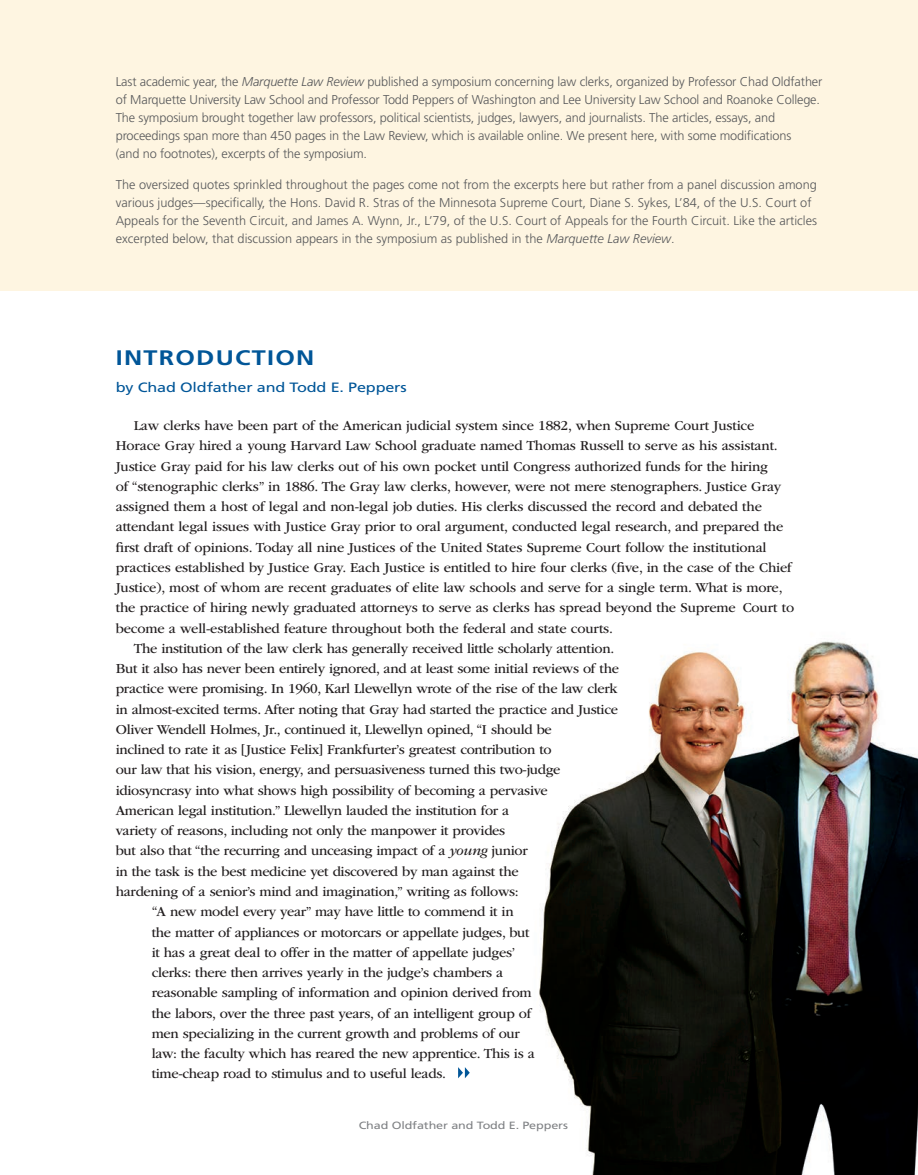
<style>
.page{position:relative;width:918px;height:1175px;background:#fff}
.page>*{position:absolute;margin:0;border:0;box-sizing:border-box;transform-origin:0 0}
.Subhead_F_11{font:700 21px "Frutiger LT Std";letter-spacing:.05em;color:#015698;scale:1.2 1}
.Body_GB{font:14.25px/20.2px "ITC Garamond Std";letter-spacing:-.02em;color:#231f20}
.Subhead_F_11-2{font:13.5px "Frutiger LT Std";letter-spacing:-.01em;color:#015698;scale:1.2 1}
.Body_GB-2{font:300 12.75px/18px "Frutiger LT Std";letter-spacing:-.01em;color:#57585a}
.Subhead_F_11-3{font:300 12.75px/18px "Frutiger LT Std";color:#57585a}
.Subhead_F_11-4{font:10.5px "Frutiger LT Std";letter-spacing:-.01em;color:#808285;scale:1.2 1}
.s1{font-style:italic}
</style>
<div class="page">
<img style="left:458px;top:641px;width:460px;height:533px">
<div style="left:0;top:0;width:918px;height:290px;background:#fef5e1"></div>
<svg style="left:458px;top:1067px;width:12px;height:11px"></svg>
<p class="Body_GB-2" style="left:116px;top:73px;width:708px">Last academic year, the <span class="s1">Marquette Law Review</span> published a symposium concerning law clerks, organized by Professor Chad Oldfather of Marquette University Law School and Professor Todd Peppers of Washington and Lee University Law School and Roanoke College.<br>The symposium brought together law professors, political scientists, judges, lawyers, and journalists. The articles, essays, and proceedings span more than 450 pages in the Law Review, which is available online. We present here, with some modifications<br>(and no footnotes), excerpts of the symposium.</p>
<p class="Subhead_F_11-3" style="left:116px;top:176px;width:703px">The oversized quotes sprinkled throughout the pages come not from the excerpts here but rather from a panel discussion among various judges—specifically, the Hons. David R. Stras of the Minnesota Supreme Court, Diane S. Sykes, L’84, of the U.S. Court of Appeals for the Seventh Circuit, and James A. Wynn, Jr., L’79, of the U.S. Court of Appeals for the Fourth Circuit. Like the articles excerpted below, that discussion appears in the symposium as published in the <span class="s1">Marquette Law Review</span>.</p>
<p class="Subhead_F_11" style="left:116px;top:345px;width:167px">INTRODUCTION</p>
<p class="Subhead_F_11-2" style="left:116px;top:379px;width:244px">by Chad Oldfather and Todd E. Peppers</p>
<p class="Body_GB" style="left:116px;top:415px;width:680px;text-indent:18px">Law clerks have been part of the American judicial system since 1882, when Supreme Court Justice Horace Gray hired a young Harvard Law School graduate named Thomas Russell to serve as his assistant.<br>Justice Gray paid for his law clerks out of his own pocket until Congress authorized funds for the hiring<br>of “stenographic clerks” in 1886. The Gray law clerks, however, were not mere stenographers. Justice Gray assigned them a host of legal and non-legal job duties. His clerks discussed the record and debated the attendant legal issues with Justice Gray prior to oral argument, conducted legal research, and prepared the first draft of opinions. Today all nine Justices of the United States Supreme Court follow the institutional practices established by Justice Gray. Each Justice is entitled to hire four clerks (five, in the case of the Chief Justice), most of whom are recent graduates of elite law schools and serve for a single term. What is more, the practice of hiring newly graduated attorneys to serve as clerks has spread beyond the Supreme Court to become a well-established feature throughout both the federal and state courts.</p>
<p class="Body_GB" style="left:116px;top:638px;width:505px;text-indent:18px">The institution of the law clerk has generally received little scholarly attention.<br>But it also has never been entirely ignored, and at least some initial reviews of the practice were promising. In 1960, Karl Llewellyn wrote of the rise of the law clerk in almost-excited terms. After noting that Gray had started the practice and Justice Oliver Wendell Holmes, Jr., continued it, Llewellyn opined, “I should be<br>inclined to rate it as [Justice Felix] Frankfurter’s greatest contribution to<br>our law that his vision, energy, and persuasiveness turned this two-judge idiosyncrasy into what shows high possibility of becoming a pervasive<br>American legal institution.” Llewellyn lauded the institution for a<br>variety of reasons, including not only the manpower it provides<br>but also that “the recurring and unceasing impact of a <span class="s1">young</span> junior<br>in the task is the best medicine yet discovered by man against the<br>hardening of a senior’s mind and imagination,” writing as follows:</p>
<p class="Body_GB" style="left:152px;top:901px;width:385px">“A new model every year” may have little to commend it in the matter of appliances or motorcars or appellate judges, but it has a great deal to offer in the matter of appellate judges’ clerks: there then arrives yearly in the judge’s chambers a reasonable sampling of information and opinion derived from the labors, over the three past years, of an intelligent group of men specializing in the current growth and problems of our law: the faculty which has reared the new apprentice. This is a time-cheap road to stimulus and to useful leads.</p>
<p class="Subhead_F_11-4" style="left:359px;top:1119px;width:176px">Chad Oldfather and Todd E. Peppers</p>
</div>
